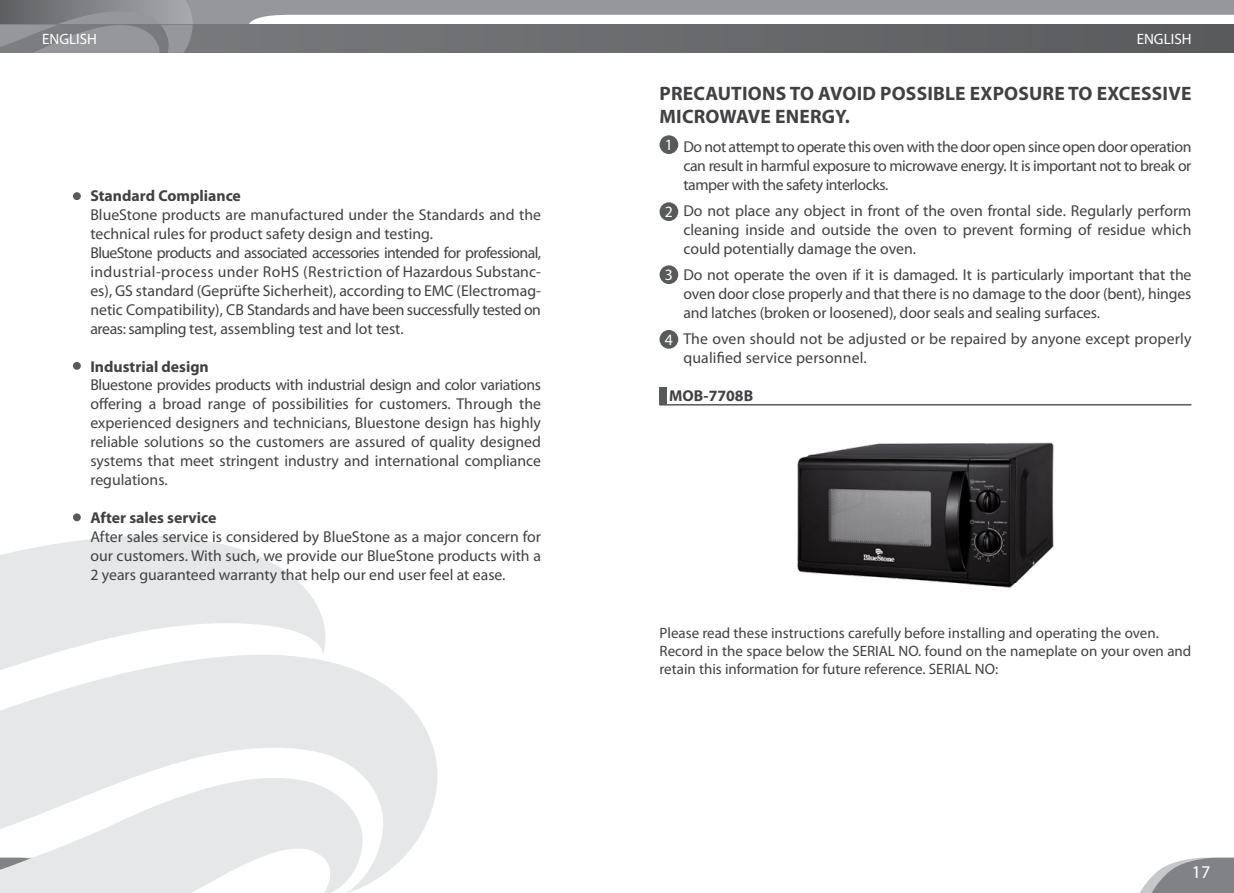
<style>
.page{position:relative;width:1234px;height:893px;background:#fff}
.page>*{position:absolute;margin:0;border:0;box-sizing:border-box;transform-origin:0 0}
.t1{font:700 19.5px/23.4px "Myriad Pro";letter-spacing:.01em;color:#414042}
.t2{font:18px "Myriad Pro";color:#fff}
.t3{font:15.75px/18.9px "Myriad Pro";color:#414042;text-align:justify}
.t4{font:700 15.75px "Myriad Pro";color:#414042}
.t5{font:15.75px "Myriad Pro";color:#fff}
.t6{font:15px/18px "Myriad Pro";color:#414042}
.t7{font:15px "Myriad Pro";color:#fff}
</style>
<div class="page">
<div style="left:659px;top:135px;width:19px;height:19px;background:#58595b;border-radius:50%"></div>
<div style="left:659px;top:202px;width:19px;height:19px;background:#58595b;border-radius:50%"></div>
<div style="left:659px;top:265px;width:19px;height:19px;background:#58595b;border-radius:50%"></div>
<div style="left:659px;top:330px;width:19px;height:19px;background:#58595b;border-radius:50%"></div>
<div style="left:659px;top:388px;width:7px;height:17px;background:#58595b"></div>
<hr style="left:659px;top:404px;width:532px;height:2px;background:#58595b">
<img style="left:797px;top:442px;width:257px;height:146px">
<svg style="left:193px;top:0;width:1040px;height:25px;fill:#95979a"></svg>
<svg style="left:193px;top:25px;width:1040px;height:28px;background:#68696b"></svg>
<svg style="left:0;top:0;width:193px;height:53px;background:#888a8d"></svg>
<svg style="left:1140px;top:858px;width:93px;height:35px"></svg>
<svg style="left:0;top:519px;width:438px;height:374px;fill:#e6e7e8"></svg>
<div style="left:73px;top:192px;width:8px;height:8px;background:#58595b;border-radius:50%"></div>
<div style="left:73px;top:362px;width:8px;height:8px;background:#58595b;border-radius:50%"></div>
<div style="left:73px;top:513px;width:8px;height:8px;background:#58595b;border-radius:50%"></div>
<p class="t7" style="left:42px;top:29px;width:56px">ENGLISH</p>
<p class="t7" style="left:1136px;top:29px;width:56px">ENGLISH</p>
<p class="t4" style="left:90px;top:186px;width:152px">Standard Compliance</p>
<p class="t3" style="left:90px;top:205px;width:452px;text-align:left">BlueStone products are manufactured under the Standards and the technical rules for product safety design and testing.<br>BlueStone products and associated accessories intended for professional, industrial-process under RoHS (Restriction of Hazardous Substanc&shy;es), GS standard (Geprüfte Sicherheit), according to EMC (Electromag&shy;netic Compatibility), CB Standards and have been successfully tested on areas: sampling test, assembling test and lot test.</p>
<p class="t4" style="left:90px;top:356px;width:120px">Industrial design</p>
<p class="t3" style="left:90px;top:375px;width:452px">Bluestone provides products with industrial design and color variations offering a broad range of possibilities for customers. Through the experienced designers and technicians, Bluestone design has highly reliable solutions so the customers are assured of quality designed systems that meet stringent industry and international compliance regulations.</p>
<p class="t4" style="left:90px;top:507px;width:128px">After sales service</p>
<p class="t3" style="left:90px;top:527px;width:452px">After sales service is considered by BlueStone as a major concern for our customers. With such, we provide our BlueStone products with a 2 years guaranteed warranty that help our end user feel at ease.</p>
<p class="t1" style="left:659px;top:81px;width:533px">PRECAUTIONS TO AVOID POSSIBLE EXPOSURE TO EXCESSIVE<br>MICROWAVE ENERGY.</p>
<p class="t3" style="left:683px;top:137px;width:509px">Do not attempt to operate this oven with the door open since open door operation can result in harmful exposure to microwave energy. It is important not to break or tamper with the safety interlocks.</p>
<p class="t3" style="left:683px;top:201px;width:509px">Do not place any object in front of the oven frontal side. Regularly perform cleaning inside and outside the oven to prevent forming of residue which could potentially damage the oven.</p>
<p class="t3" style="left:683px;top:265px;width:509px">Do not operate the oven if it is damaged. It is particularly important that the oven door close properly and that there is no damage to the door (bent), hinges and latches (broken or loosened), door seals and sealing surfaces.</p>
<p class="t3" style="left:683px;top:329px;width:509px">The oven should not be adjusted or be repaired by anyone except properly qualified service personnel.</p>
<p class="t5" style="left:664px;top:135px;width:10px">1</p>
<p class="t5" style="left:664px;top:202px;width:10px">2</p>
<p class="t5" style="left:664px;top:265px;width:10px">3</p>
<p class="t5" style="left:664px;top:330px;width:10px">4</p>
<p class="t4" style="left:669px;top:385px;width:85px">MOB-7708B</p>
<p class="t6" style="left:659px;top:624px;width:533px">Please read these instructions carefully before installing and operating the oven.<br>Record in the space below the SERIAL NO. found on the nameplate on your oven and retain this information for future reference. SERIAL NO:</p>
<p class="t2" style="left:1191px;top:860px;width:20px">17</p>
</div>
